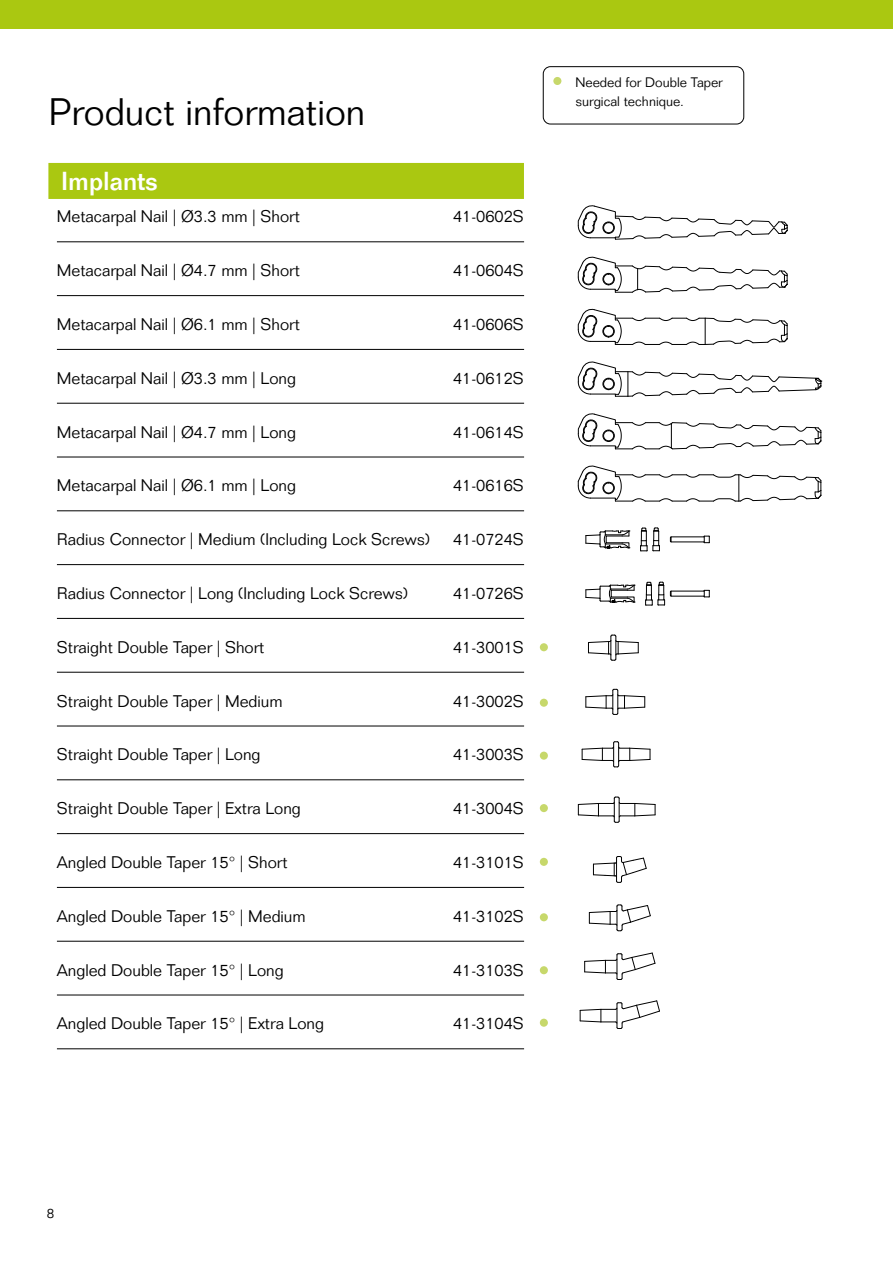
<style>
.page{position:relative;width:893px;height:1263px;background:#fff}
.page>*{position:absolute;margin:0;border:0;box-sizing:border-box;transform-origin:0 0}
.t1{font:300 37.5px "Folio Std";color:#000}
.t2{font:500 25.5px "Folio Std";color:#fff}
.t3{font:300 16.5px "Folio Std";color:#000}
.t4{font:300 13.5px/19.5px "Folio Std";color:#000}
</style>
<div class="page">
<svg style="left:578px;top:205px;width:210px;height:35px"></svg>
<svg style="left:578px;top:256px;width:210px;height:37px"></svg>
<svg style="left:578px;top:308px;width:210px;height:37px"></svg>
<svg style="left:578px;top:361px;width:244px;height:36px"></svg>
<svg style="left:578px;top:413px;width:244px;height:37px"></svg>
<svg style="left:578px;top:465px;width:244px;height:37px"></svg>
<div style="left:553px;top:77px;width:8px;height:8px;background:#c7d86b;border-radius:50%"></div>
<div style="left:540px;top:699px;width:8px;height:8px;background:#c7d86b;border-radius:50%"></div>
<div style="left:540px;top:913px;width:8px;height:8px;background:#c7d86b;border-radius:50%"></div>
<div style="left:540px;top:804px;width:8px;height:8px;background:#c7d86b;border-radius:50%"></div>
<div style="left:540px;top:1019px;width:8px;height:8px;background:#c7d86b;border-radius:50%"></div>
<div style="left:540px;top:643px;width:8px;height:8px;background:#c7d86b;border-radius:50%"></div>
<div style="left:540px;top:858px;width:8px;height:8px;background:#c7d86b;border-radius:50%"></div>
<div style="left:540px;top:752px;width:8px;height:8px;background:#c7d86b;border-radius:50%"></div>
<div style="left:540px;top:966px;width:8px;height:8px;background:#c7d86b;border-radius:50%"></div>
<div style="left:543px;top:66px;width:201px;height:58px;border:1px solid #000;border-radius:7px"></div>
<svg style="left:588px;top:634px;width:51px;height:27px"></svg>
<svg style="left:585px;top:688px;width:61px;height:27px"></svg>
<svg style="left:581px;top:741px;width:70px;height:27px"></svg>
<svg style="left:577px;top:796px;width:79px;height:27px"></svg>
<div style="left:48px;top:163px;width:476px;height:36px;background:#aac811"></div>
<hr style="left:57px;top:242px;width:467px;height:1px;background:#000">
<hr style="left:57px;top:295px;width:467px;height:1px;background:#000">
<hr style="left:57px;top:349px;width:467px;height:1px;background:#000">
<hr style="left:57px;top:403px;width:467px;height:1px;background:#000">
<hr style="left:57px;top:457px;width:467px;height:1px;background:#000">
<hr style="left:57px;top:510px;width:467px;height:1px;background:#000">
<hr style="left:57px;top:564px;width:467px;height:1px;background:#000">
<hr style="left:57px;top:618px;width:467px;height:1px;background:#000">
<hr style="left:57px;top:672px;width:467px;height:1px;background:#000">
<hr style="left:57px;top:726px;width:467px;height:1px;background:#000">
<hr style="left:57px;top:779px;width:467px;height:1px;background:#000">
<hr style="left:57px;top:833px;width:467px;height:1px;background:#000">
<hr style="left:57px;top:887px;width:467px;height:1px;background:#000">
<hr style="left:57px;top:941px;width:467px;height:1px;background:#000">
<hr style="left:57px;top:995px;width:467px;height:1px;background:#000">
<hr style="left:57px;top:1048px;width:467px;height:1px;background:#000">
<svg style="left:592px;top:856px;width:55px;height:27px"></svg>
<svg style="left:588px;top:904px;width:63px;height:27px"></svg>
<svg style="left:584px;top:952px;width:72px;height:28px"></svg>
<svg style="left:579px;top:1000px;width:81px;height:29px"></svg>
<svg style="left:585px;top:530px;width:45px;height:19px"></svg>
<svg style="left:669px;top:536px;width:3px;height:7px"></svg>
<hr style="left:671px;top:536px;width:33px;height:1px;background:#000">
<hr style="left:671px;top:542px;width:33px;height:1px;background:#000">
<svg style="left:703px;top:535px;width:7px;height:8px"></svg>
<svg style="left:640px;top:527px;width:20px;height:25px"></svg>
<svg style="left:585px;top:584px;width:50px;height:19px"></svg>
<hr style="left:671px;top:591px;width:33px;height:1px;background:#000">
<hr style="left:671px;top:596px;width:33px;height:1px;background:#000">
<svg style="left:703px;top:590px;width:7px;height:8px"></svg>
<svg style="left:645px;top:581px;width:27px;height:25px"></svg>
<div style="left:0;top:0;width:893px;height:28px;background:#aac811"></div>
<h1 class="t1" style="left:49px;top:89px;width:318px">Product information</h1>
<h2 class="t2" style="left:61px;top:166px;width:98px">Implants</h2>
<p class="t3" style="left:57px;top:207px;width:244px">Metacarpal Nail | Ø3.3 mm | Short</p>
<p class="t3" style="left:453px;top:207px;width:72px">41-0602S</p>
<p class="t3" style="left:57px;top:261px;width:244px">Metacarpal Nail | Ø4.7 mm | Short</p>
<p class="t3" style="left:453px;top:261px;width:72px">41-0604S</p>
<p class="t3" style="left:57px;top:314px;width:244px">Metacarpal Nail | Ø6.1 mm | Short</p>
<p class="t3" style="left:453px;top:314px;width:72px">41-0606S</p>
<p class="t3" style="left:57px;top:368px;width:241px">Metacarpal Nail | Ø3.3 mm | Long</p>
<p class="t3" style="left:453px;top:368px;width:72px">41-0612S</p>
<p class="t3" style="left:57px;top:422px;width:241px">Metacarpal Nail | Ø4.7 mm | Long</p>
<p class="t3" style="left:453px;top:422px;width:72px">41-0614S</p>
<p class="t3" style="left:57px;top:476px;width:241px">Metacarpal Nail | Ø6.1 mm | Long</p>
<p class="t3" style="left:453px;top:476px;width:72px">41-0616S</p>
<p class="t3" style="left:57px;top:530px;width:375px">Radius Connector | Medium (Including Lock Screws)</p>
<p class="t3" style="left:453px;top:530px;width:72px">41-0724S</p>
<p class="t3" style="left:57px;top:583px;width:353px">Radius Connector | Long (Including Lock Screws)</p>
<p class="t3" style="left:453px;top:583px;width:72px">41-0726S</p>
<p class="t3" style="left:57px;top:637px;width:209px">Straight Double Taper | Short</p>
<p class="t3" style="left:453px;top:637px;width:72px">41-3001S</p>
<p class="t3" style="left:57px;top:691px;width:227px">Straight Double Taper | Medium</p>
<p class="t3" style="left:453px;top:691px;width:72px">41-3002S</p>
<p class="t3" style="left:57px;top:745px;width:205px">Straight Double Taper | Long</p>
<p class="t3" style="left:453px;top:745px;width:72px">41-3003S</p>
<p class="t3" style="left:57px;top:798px;width:245px">Straight Double Taper | Extra Long</p>
<p class="t3" style="left:453px;top:798px;width:72px">41-3004S</p>
<p class="t3" style="left:57px;top:852px;width:232px">Angled Double Taper 15° | Short</p>
<p class="t3" style="left:453px;top:852px;width:72px">41-3101S</p>
<p class="t3" style="left:57px;top:906px;width:250px">Angled Double Taper 15° | Medium</p>
<p class="t3" style="left:453px;top:906px;width:72px">41-3102S</p>
<p class="t3" style="left:57px;top:960px;width:228px">Angled Double Taper 15° | Long</p>
<p class="t3" style="left:453px;top:960px;width:72px">41-3103S</p>
<p class="t3" style="left:57px;top:1014px;width:269px">Angled Double Taper 15° | Extra Long</p>
<p class="t3" style="left:453px;top:1014px;width:72px">41-3104S</p>
<p class="t4" style="left:575px;top:72px;width:149px">Needed for Double Taper surgical technique.</p>
<p class="t4" style="left:47px;top:1204px;width:9px">8</p>
</div>
